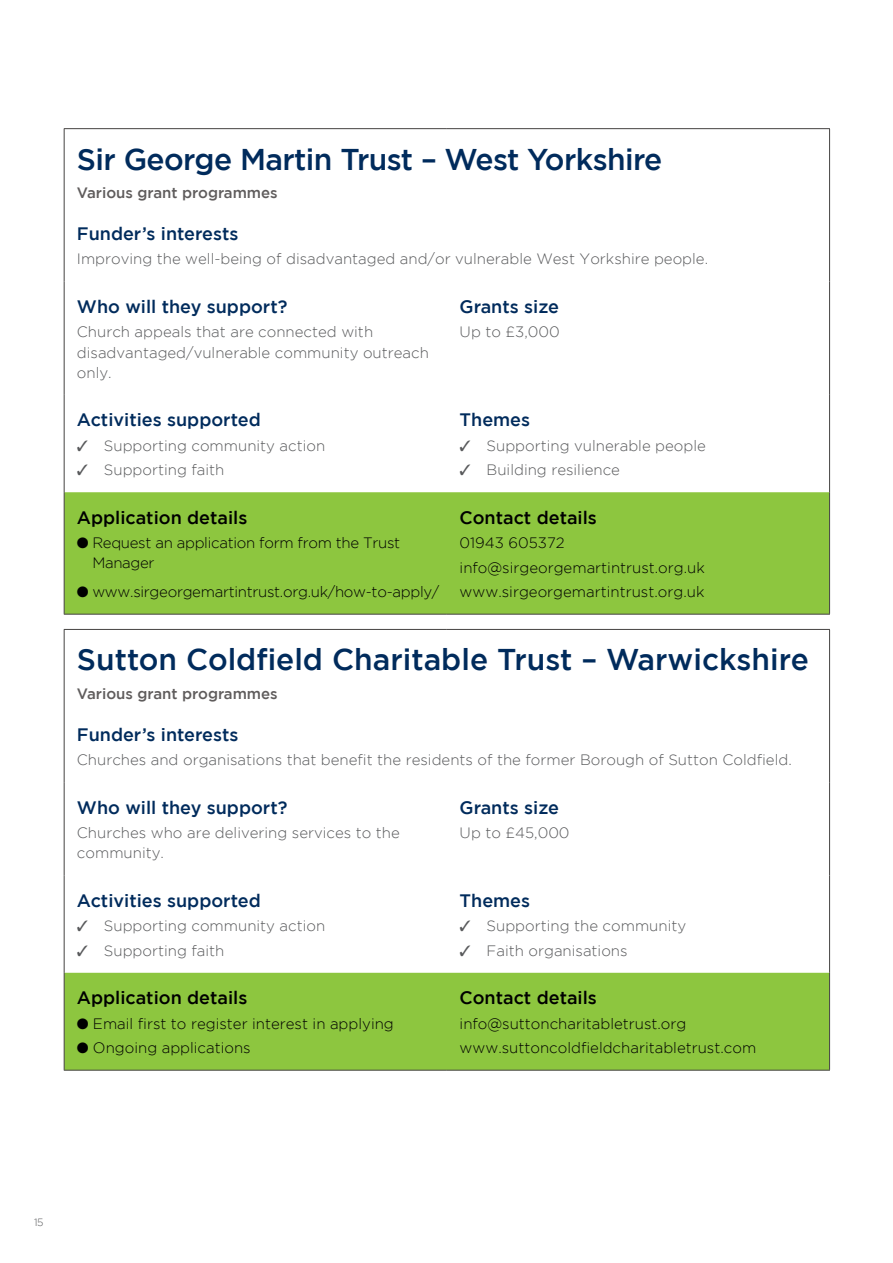
<style>
.page{position:relative;width:893px;height:1263px;background:#fff}
.page>*{position:absolute;margin:0;border:0;box-sizing:border-box;transform-origin:0 0}
.t1{font:30px "Gotham HTF Medium 2";letter-spacing:-.015em;color:#002b5c}
.t2{font:18px "Gotham HTF Medium 2";color:#002b5c}
.t3{font:18px "Gotham HTF Medium 2";color:#000}
.t4{font:300 15px/20.2px "Gotham HTF";color:#58595b}
.t5{font:300 15px/24.5px "Gotham HTF";color:#000}
.t6{font:300 15px/20.2px "Gotham HTF";letter-spacing:-.02em;color:#000}
.t7{font:15px "Gotham HTF Medium 2";color:#5f5c5c}
.t8{font:300 10.5px "Gotham HTF";color:#58595b}
</style>
<div class="page">
<div style="left:65px;top:492px;width:764px;height:122px;background:#8dc63f"></div>
<hr style="left:829px;top:129px;width:1px;height:152px;background:#454342">
<hr style="left:64px;top:128px;width:383px;height:1px;background:#454342">
<hr style="left:64px;top:129px;width:1px;height:152px;background:#454342">
<hr style="left:447px;top:128px;width:383px;height:1px;background:#454342">
<hr style="left:64px;top:281px;width:1px;height:114px;background:#454342">
<hr style="left:829px;top:281px;width:1px;height:114px;background:#454342">
<hr style="left:64px;top:395px;width:1px;height:97px;background:#454342">
<hr style="left:829px;top:395px;width:1px;height:97px;background:#454342">
<hr style="left:64px;top:492px;width:1px;height:122px;background:#454342">
<hr style="left:829px;top:492px;width:1px;height:122px;background:#454342">
<hr style="left:64px;top:614px;width:383px;height:1px;background:#454342">
<hr style="left:447px;top:614px;width:383px;height:1px;background:#454342">
<div style="left:65px;top:973px;width:764px;height:97px;background:#8dc63f"></div>
<hr style="left:829px;top:630px;width:1px;height:152px;background:#454342">
<hr style="left:64px;top:629px;width:383px;height:1px;background:#454342">
<hr style="left:64px;top:630px;width:1px;height:152px;background:#454342">
<hr style="left:447px;top:629px;width:383px;height:1px;background:#454342">
<hr style="left:64px;top:782px;width:1px;height:93px;background:#454342">
<hr style="left:829px;top:782px;width:1px;height:93px;background:#454342">
<hr style="left:64px;top:875px;width:1px;height:98px;background:#454342">
<hr style="left:829px;top:875px;width:1px;height:98px;background:#454342">
<hr style="left:64px;top:973px;width:1px;height:97px;background:#454342">
<hr style="left:829px;top:973px;width:1px;height:97px;background:#454342">
<hr style="left:64px;top:1070px;width:383px;height:1px;background:#454342">
<hr style="left:447px;top:1070px;width:383px;height:1px;background:#454342">
<h1 class="t1" style="left:77px;top:142px;width:587px">Sir George Martin Trust – West Yorkshire</h1>
<p class="t7" style="left:77px;top:185px;width:202px">Various grant programmes</p>
<p class="t2" style="left:77px;top:223px;width:163px">Funder’s interests</p>
<p class="t4" style="left:77px;top:249px;width:633px">Improving the well-being of disadvantaged and/or vulnerable West Yorkshire people.</p>
<p class="t2" style="left:77px;top:296px;width:212px">Who will they support?</p>
<p class="t4" style="left:77px;top:322px;width:353px">Church appeals that are connected with disadvantaged/vulnerable community outreach only.</p>
<p class="t2" style="left:460px;top:296px;width:101px">Grants size</p>
<p class="t4" style="left:460px;top:322px;width:102px">Up to £3,000</p>
<p class="t2" style="left:77px;top:410px;width:185px">Activities supported</p>
<p class="t4" style="left:77px;top:435px;width:250px">✓ Supporting community action</p>
<p class="t4" style="left:77px;top:460px;width:149px">✓ Supporting faith</p>
<p class="t3" style="left:77px;top:507px;width:172px">Application details</p>
<p class="t6" style="left:92px;top:532px;width:309px;text-indent:-15px">● Request an application form from the Trust<br>Manager</p>
<p class="t6" style="left:77px;top:581px;width:364px">● www.sirgeorgemartintrust.org.uk/how-to-apply/</p>
<p class="t2" style="left:460px;top:410px;width:72px">Themes</p>
<p class="t4" style="left:460px;top:435px;width:248px">✓ Supporting vulnerable people</p>
<p class="t4" style="left:460px;top:460px;width:162px">✓ Building resilience</p>
<p class="t3" style="left:460px;top:507px;width:139px">Contact details</p>
<p class="t5" style="left:460px;top:530px;width:247px">01943 605372 info@sirgeorgemartintrust.org.uk www.sirgeorgemartintrust.org.uk</p>
<h1 class="t1" style="left:77px;top:643px;width:733px">Sutton Coldfield Charitable Trust – Warwickshire</h1>
<p class="t7" style="left:77px;top:685px;width:202px">Various grant programmes</p>
<p class="t2" style="left:77px;top:724px;width:163px">Funder’s interests</p>
<p class="t4" style="left:77px;top:749px;width:716px">Churches and organisations that benefit the residents of the former Borough of Sutton Coldfield.</p>
<p class="t2" style="left:77px;top:797px;width:212px">Who will they support?</p>
<p class="t4" style="left:77px;top:822px;width:324px">Churches who are delivering services to the community.</p>
<p class="t2" style="left:460px;top:797px;width:101px">Grants size</p>
<p class="t4" style="left:460px;top:822px;width:111px">Up to £45,000</p>
<p class="t2" style="left:77px;top:890px;width:185px">Activities supported</p>
<p class="t4" style="left:77px;top:916px;width:250px">✓ Supporting community action</p>
<p class="t4" style="left:77px;top:940px;width:149px">✓ Supporting faith</p>
<p class="t3" style="left:77px;top:987px;width:172px">Application details</p>
<p class="t5" style="left:77px;top:1011px;width:318px">● Email first to register interest in applying</p>
<p class="t5" style="left:77px;top:1035px;width:175px">● Ongoing applications</p>
<p class="t2" style="left:460px;top:890px;width:72px">Themes</p>
<p class="t4" style="left:460px;top:916px;width:228px">✓ Supporting the community</p>
<p class="t4" style="left:460px;top:940px;width:169px">✓ Faith organisations</p>
<p class="t3" style="left:460px;top:987px;width:139px">Contact details</p>
<p class="t5" style="left:460px;top:1011px;width:298px">info@suttoncharitabletrust.org www.suttoncoldfieldcharitabletrust.com</p>
<p class="t8" style="left:34px;top:1217px;width:11px">15</p>
</div>
